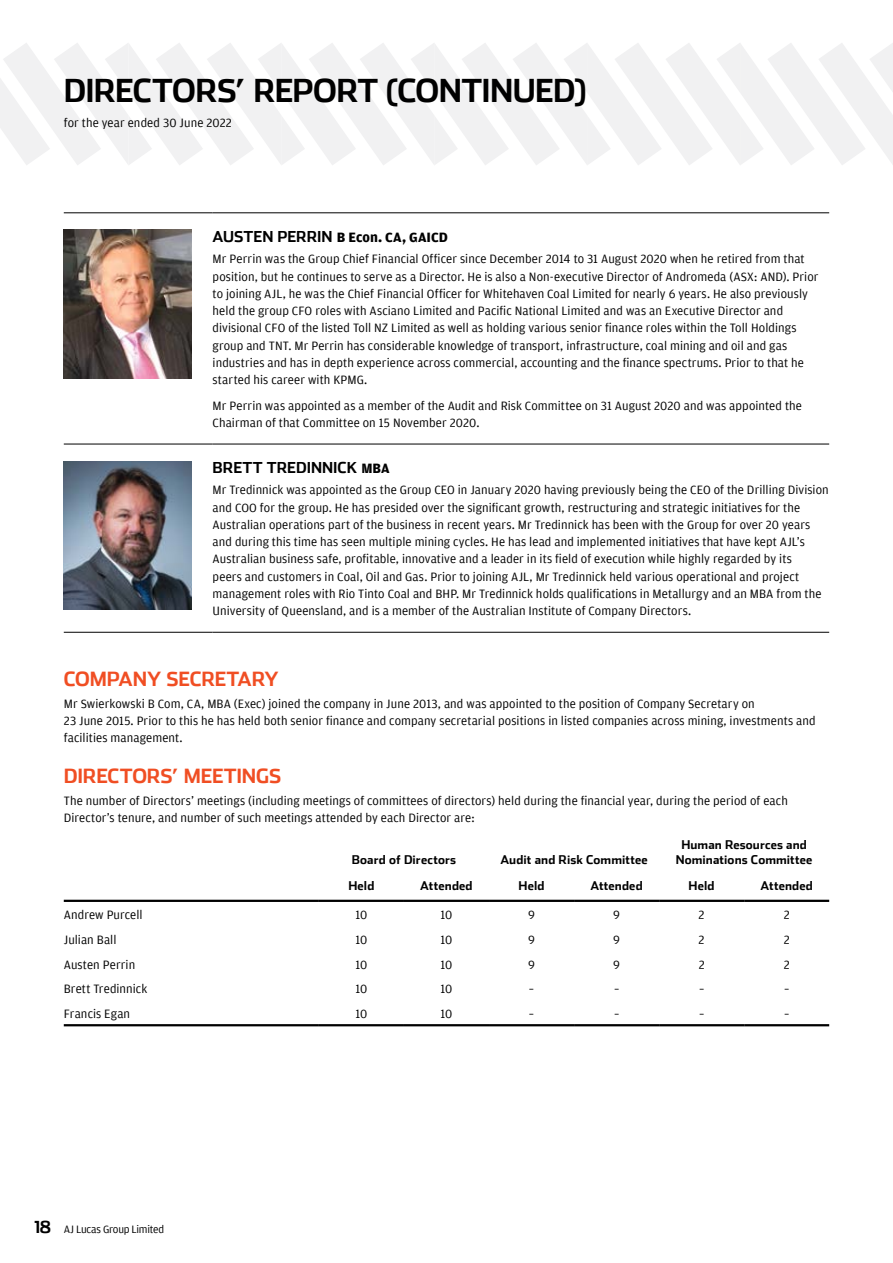
<style>
.page{position:relative;width:893px;height:1263px;background:#fff}
.page>*{position:absolute;margin:0;border:0;box-sizing:border-box;transform-origin:0 0}
.t1{font:700 31.5px "Stainless";letter-spacing:-.02em;color:#000}
.t2{font:700 19.5px "Stainless";letter-spacing:-.01em;color:#f04e23}
.t3{font:700 15px "Stainless";color:#000}
.t4{font:700 14.25px "Amplitude";letter-spacing:.005em;color:#000}
.t5{font:12.75px/17.2px "Amplitude";letter-spacing:.005em;color:#000}
.t6{font:700 12px/15px "Stainless";letter-spacing:.01em;color:#000;text-align:center}
.t7{font:11.25px "Amplitude";letter-spacing:-.02em;color:#000}
.s1{font-family:"Stainless";font-size:15px}
.s2{font-family:"Amplitude";font-size:14.25px}
.s3{font-family:"Stainless";font-weight:700;font-size:16.5px}
</style>
<div class="page">
<svg style="left:0;top:43px;width:893px;height:122px"></svg>
<hr style="left:64px;top:213px;width:149px;height:1px;background:#000">
<hr style="left:213px;top:213px;width:616px;height:1px;background:#000">
<hr style="left:64px;top:444px;width:149px;height:1px;background:#000">
<hr style="left:213px;top:444px;width:616px;height:1px;background:#000">
<hr style="left:64px;top:632px;width:149px;height:1px;background:#000">
<hr style="left:213px;top:632px;width:616px;height:1px;background:#000">
<img style="left:64px;top:230px;width:127px;height:149px">
<img style="left:64px;top:461px;width:127px;height:149px">
<hr style="left:319px;top:900px;width:85px;height:2px;background:#000">
<hr style="left:404px;top:900px;width:85px;height:2px;background:#000">
<hr style="left:489px;top:900px;width:85px;height:2px;background:#000">
<hr style="left:574px;top:900px;width:85px;height:2px;background:#000">
<hr style="left:659px;top:900px;width:85px;height:2px;background:#000">
<hr style="left:744px;top:900px;width:85px;height:2px;background:#000">
<hr style="left:64px;top:900px;width:255px;height:2px;background:#000">
<hr style="left:64px;top:1024px;width:255px;height:2px;background:#000">
<hr style="left:319px;top:1024px;width:85px;height:2px;background:#000">
<hr style="left:404px;top:1024px;width:85px;height:2px;background:#000">
<hr style="left:489px;top:1024px;width:85px;height:2px;background:#000">
<hr style="left:574px;top:1024px;width:85px;height:2px;background:#000">
<hr style="left:659px;top:1024px;width:85px;height:2px;background:#000">
<hr style="left:744px;top:1024px;width:85px;height:2px;background:#000">
<h1 class="t1" style="left:64px;top:71px;width:524px">DIRECTORS’ REPORT (CONTINUED)</h1>
<p class="t5" style="left:64px;top:115px;width:170px">for the year ended 30 June 2022</p>
<p class="t4" style="left:213px;top:229px;width:237px"><span class="s1">AUSTEN PERRIN</span> B Econ. CA, GAICD</p>
<p class="t5" style="left:213px;top:250px;width:607px">Mr Perrin was the Group Chief Financial Officer since December 2014 to 31 August 2020 when he retired from that position, but he continues to serve as a Director. He is also a Non-executive Director of Andromeda (ASX: AND). Prior to joining AJL, he was the Chief Financial Officer for Whitehaven Coal Limited for nearly 6 years. He also previously held the group CFO roles with Asciano Limited and Pacific National Limited and was an Executive Director and divisional CFO of the listed Toll NZ Limited as well as holding various senior finance roles within the Toll Holdings group and TNT. Mr Perrin has considerable knowledge of transport, infrastructure, coal mining and oil and gas industries and has in depth experience across commercial, accounting and the finance spectrums. Prior to that he started his career with KPMG.</p>
<p class="t5" style="left:213px;top:397px;width:591px">Mr Perrin was appointed as a member of the Audit and Risk Committee on 31 August 2020 and was appointed the<br>Chairman of that Committee on 15 November 2020.</p>
<p class="t3" style="left:213px;top:458px;width:179px">BRETT TREDINNICK <span class="s2">MBA</span></p>
<p class="t5" style="left:213px;top:482px;width:618px">Mr Tredinnick was appointed as the Group CEO in January 2020 having previously being the CEO of the Drilling Division and COO for the group. He has presided over the significant growth, restructuring and strategic initiatives for the Australian operations part of the business in recent years. Mr Tredinnick has been with the Group for over 20 years and during this time has seen multiple mining cycles. He has lead and implemented initiatives that have kept AJL’s Australian business safe, profitable, innovative and a leader in its field of execution while highly regarded by its<br>peers and customers in Coal, Oil and Gas. Prior to joining AJL, Mr Tredinnick held various operational and project management roles with Rio Tinto Coal and BHP. Mr Tredinnick holds qualifications in Metallurgy and an MBA from the University of Queensland, and is a member of the Australian Institute of Company Directors.</p>
<h2 class="t2" style="left:64px;top:667px;width:216px">COMPANY SECRETARY</h2>
<p class="t5" style="left:64px;top:695px;width:753px">Mr Swierkowski B Com, CA, MBA (Exec) joined the company in June 2013, and was appointed to the position of Company Secretary on<br>23 June 2015. Prior to this he has held both senior finance and company secretarial positions in listed companies across mining, investments and facilities management.</p>
<h2 class="t2" style="left:64px;top:764px;width:219px">DIRECTORS’ MEETINGS</h2>
<p class="t5" style="left:64px;top:792px;width:726px">The number of Directors’ meetings (including meetings of committees of directors) held during the financial year, during the period of each<br>Director’s tenure, and number of such meetings attended by each Director are:</p>
<p class="t6" style="left:352px;top:851px;width:106px">Board of Directors</p>
<p class="t6" style="left:500px;top:851px;width:149px">Audit and Risk Committee</p>
<p class="t6" style="left:676px;top:836px;width:138px">Human Resources and<br>Nominations Committee</p>
<p class="t6" style="left:348px;top:878px;width:27px">Held</p>
<p class="t6" style="left:420px;top:878px;width:54px">Attended</p>
<p class="t6" style="left:519px;top:878px;width:27px">Held</p>
<p class="t6" style="left:590px;top:878px;width:54px">Attended</p>
<p class="t6" style="left:689px;top:878px;width:27px">Held</p>
<p class="t6" style="left:760px;top:878px;width:54px">Attended</p>
<p class="t5" style="left:64px;top:907px;width:80px">Andrew Purcell</p>
<p class="t5" style="left:355px;top:907px;width:13px">10</p>
<p class="t5" style="left:441px;top:907px;width:13px">10</p>
<p class="t5" style="left:528px;top:907px;width:8px">9</p>
<p class="t5" style="left:613px;top:907px;width:8px">9</p>
<p class="t5" style="left:699px;top:907px;width:8px">2</p>
<p class="t5" style="left:784px;top:907px;width:8px">2</p>
<p class="t5" style="left:64px;top:931px;width:54px">Julian Ball</p>
<p class="t5" style="left:355px;top:931px;width:13px">10</p>
<p class="t5" style="left:441px;top:931px;width:13px">10</p>
<p class="t5" style="left:528px;top:931px;width:8px">9</p>
<p class="t5" style="left:613px;top:931px;width:8px">9</p>
<p class="t5" style="left:699px;top:931px;width:8px">2</p>
<p class="t5" style="left:784px;top:931px;width:8px">2</p>
<p class="t5" style="left:64px;top:956px;width:73px">Austen Perrin</p>
<p class="t5" style="left:356px;top:956px;width:13px">10</p>
<p class="t5" style="left:441px;top:956px;width:13px">10</p>
<p class="t5" style="left:528px;top:956px;width:8px">9</p>
<p class="t5" style="left:613px;top:956px;width:8px">9</p>
<p class="t5" style="left:699px;top:956px;width:8px">2</p>
<p class="t5" style="left:784px;top:956px;width:8px">2</p>
<p class="t5" style="left:64px;top:980px;width:85px">Brett Tredinnick</p>
<p class="t5" style="left:356px;top:980px;width:13px">10</p>
<p class="t5" style="left:441px;top:980px;width:13px">10</p>
<p class="t5" style="left:529px;top:980px;width:7px">–</p>
<p class="t5" style="left:614px;top:980px;width:7px">–</p>
<p class="t5" style="left:699px;top:980px;width:7px">–</p>
<p class="t5" style="left:784px;top:980px;width:7px">–</p>
<p class="t5" style="left:64px;top:1005px;width:68px">Francis Egan</p>
<p class="t5" style="left:356px;top:1005px;width:13px">10</p>
<p class="t5" style="left:441px;top:1005px;width:13px">10</p>
<p class="t5" style="left:529px;top:1005px;width:7px">–</p>
<p class="t5" style="left:614px;top:1005px;width:7px">–</p>
<p class="t5" style="left:699px;top:1005px;width:7px">–</p>
<p class="t5" style="left:784px;top:1005px;width:7px">–</p>
<p class="t7" style="left:35px;top:1223px;width:131px"><span class="s3">18</span> AJ Lucas Group Limited</p>
</div>
